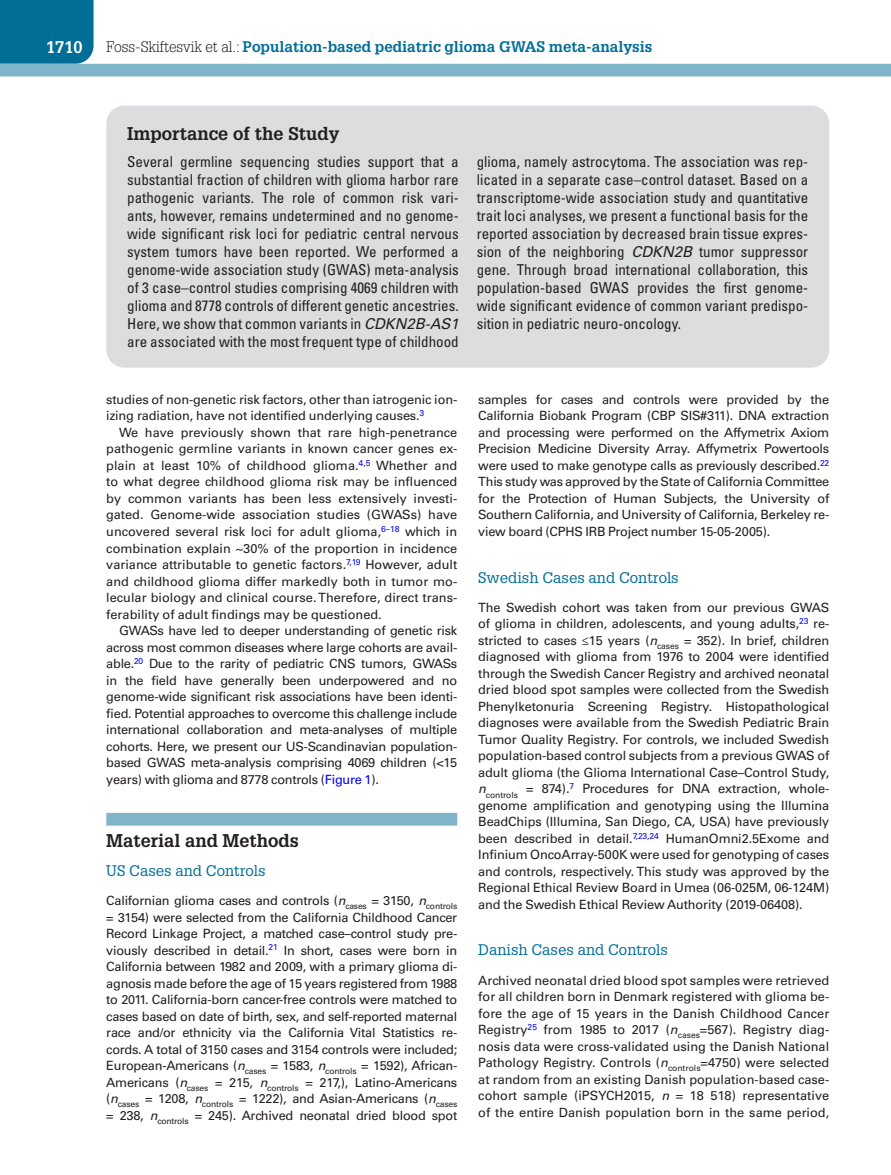
<style>
.page{position:relative;width:891px;height:1175px;background:#fff}
.page>*{position:absolute;margin:0;border:0;box-sizing:border-box;transform-origin:0 0}
.t1{font:700 18px "Glypha LT Std";color:#231f20}
.t2{font:700 16.5px "Glypha LT Std";color:#fff}
.t3{font:condensed 15px/18px "Univers LT Std";color:#231f20;text-align:justify}
.t4{font:700 15px "Glypha LT Std";color:#006e96}
.t5{font:15px "Glypha LT Std";color:#006e96}
.t6{font:12.75px/16.5px "Univers LT Std";letter-spacing:-.01em;color:#231f20;text-align:justify}
.s1{font-weight:300;color:#231f20}
.s2{font-style:italic;font-stretch:normal}
.s3{color:#00f}
.s4{font-style:italic}
</style>
<div class="page">
<div style="left:0;top:0;width:94px;height:64px;background:#006e96"></div>
<div style="left:0;top:64px;width:891px;height:12px;background:#7fb4ca"></div>
<div style="left:106px;top:813px;width:351px;height:12px;background:#7fb4ca"></div>
<div style="left:106px;top:106px;width:723px;height:262px;background:#dcdddf;border-radius:18px"></div>
<p class="t2" style="left:46px;top:37px;width:38px">1710</p>
<p class="t4" style="left:106px;top:37px;width:548px"><span class="s1">Foss-Skiftesvik et al.:</span> Population-based pediatric glioma GWAS meta-analysis</p>
<h1 class="t1" style="left:127px;top:122px;width:214px">Importance of the Study</h1>
<p class="t3" style="left:127px;top:152px;width:333px">Several germline sequencing studies support that a substantial fraction of children with glioma harbor rare pathogenic variants. The role of common risk vari&shy;ants, however, remains undetermined and no genome&shy;wide significant risk loci for pediatric central nervous system tumors have been reported. We performed a genome-wide association study (GWAS) meta-analysis of 3 case–control studies comprising 4069 children with glioma and 8778 controls of different genetic ancestries.<br>Here, we show that common variants in <span class="s2">CDKN2B-AS1 </span>are associated with the most frequent type of childhood</p>
<p class="t3" style="left:477px;top:152px;width:333px">glioma, namely astrocytoma. The association was rep&shy;licated in a separate case–control dataset. Based on a transcriptome-wide association study and quantitative trait loci analyses, we present a functional basis for the reported association by decreased brain tissue expres&shy;sion of the neighboring <span class="s2">CDKN2B</span> tumor suppressor gene. Through broad international collaboration, this population-based GWAS provides the first genome&shy;wide significant evidence of common variant predispo&shy;sition in pediatric neuro-oncology.</p>
<p class="t6" style="left:106px;top:391px;width:353px">studies of non-genetic risk factors, other than iatrogenic ion&shy;izing radiation, have not identified underlying causes.<sup>3</sup></p>
<p class="t6" style="left:106px;top:424px;width:353px;text-indent:13px">We have previously shown that rare high-penetrance pathogenic germline variants in known cancer genes ex&shy;plain at least 10% of childhood glioma.<sup>4</sup><sup>,</sup><sup>5</sup> Whether and to what degree childhood glioma risk may be influenced by common variants has been less extensively investi&shy;gated. Genome-wide association studies (GWASs) have uncovered several risk loci for adult glioma,<sup>6</sup><sup>–</sup><sup>18</sup> which in combination explain ~30% of the proportion in incidence variance attributable to genetic factors.<sup>7</sup><sup>,</sup><sup>19</sup> However, adult and childhood glioma differ markedly both in tumor mo&shy;lecular biology and clinical course. Therefore, direct trans&shy;ferability of adult findings may be questioned.</p>
<p class="t6" style="left:106px;top:622px;width:353px;text-indent:13px">GWASs have led to deeper understanding of genetic risk across most common diseases where large cohorts are avail&shy;able.<sup>20</sup> Due to the rarity of pediatric CNS tumors, GWASs in the field have generally been underpowered and no genome-wide significant risk associations have been identi&shy;fied. Potential approaches to overcome this challenge include international collaboration and meta-analyses of multiple cohorts. Here, we present our US-Scandinavian population&shy;based GWAS meta-analysis comprising 4069 children (&lt;15 years) with glioma and 8778 controls (<span class="s3">Figure 1</span>).</p>
<h1 class="t1" style="left:106px;top:829px;width:194px">Material and Methods</h1>
<p class="t5" style="left:106px;top:861px;width:161px">US Cases and Controls</p>
<p class="t6" style="left:106px;top:892px;width:353px">Californian glioma cases and controls (<span class="s4">n</span><sub>cases</sub> = 3150, <span class="s4">n</span><sub>controls </sub>= 3154) were selected from the California Childhood Cancer Record Linkage Project, a matched case–control study pre&shy;viously described in detail.<sup>21</sup> In short, cases were born in California between 1982 and 2009, with a primary glioma di&shy;agnosis made before the age of 15 years registered from 1988 to 2011. California-born cancer-free controls were matched to cases based on date of birth, sex, and self-reported maternal race and/or ethnicity via the California Vital Statistics re&shy;cords. A total of 3150 cases and 3154 controls were included; European-Americans (<span class="s4">n</span><sub>cases</sub> = 1583, <span class="s4">n</span><sub>controls</sub> = 1592), African-Americans (<span class="s4">n</span><sub>cases</sub> = 215, <span class="s4">n</span><sub>controls</sub> = 217,), Latino-Americans (<span class="s4">n</span><sub>cases</sub> = 1208, <span class="s4">n</span><sub>controls</sub> = 1222), and Asian-Americans (<span class="s4">n</span><sub>cases </sub>= 238, <span class="s4">n</span><sub>controls</sub> = 245). Archived neonatal dried blood spot</p>
<p class="t6" style="left:478px;top:391px;width:353px">samples for cases and controls were provided by the California Biobank Program (CBP SIS#311). DNA extraction and processing were performed on the Affymetrix Axiom Precision Medicine Diversity Array. Affymetrix Powertools were used to make genotype calls as previously described.<sup>22<br></sup>This study was approved by the State of California Committee for the Protection of Human Subjects, the University of Southern California, and University of California, Berkeley re&shy;view board (CPHS IRB Project number 15-05-2005).</p>
<p class="t5" style="left:478px;top:568px;width:202px">Swedish Cases and Controls</p>
<p class="t6" style="left:478px;top:599px;width:353px">The Swedish cohort was taken from our previous GWAS of glioma in children, adolescents, and young adults,<sup>23</sup> re&shy;stricted to cases ≤15 years (<span class="s4">n</span><sub>cases</sub> = 352). In brief, children diagnosed with glioma from 1976 to 2004 were identified through the Swedish Cancer Registry and archived neonatal dried blood spot samples were collected from the Swedish Phenylketonuria Screening Registry. Histopathological diagnoses were available from the Swedish Pediatric Brain Tumor Quality Registry. For controls, we included Swedish population-based control subjects from a previous GWAS of adult glioma (the Glioma International Case–Control Study, <span class="s4">n</span><sub>controls</sub> = 874).<sup>7</sup> Procedures for DNA extraction, whole&shy;genome amplification and genotyping using the Illumina BeadChips (Illumina, San Diego, CA, USA) have previously been described in detail.<sup>7</sup><sup>,</sup><sup>23</sup><sup>,</sup><sup>24</sup> HumanOmni2.5Exome and Infinium OncoArray-500K were used for genotyping of cases and controls, respectively. This study was approved by the Regional Ethical Review Board in Umea (06-025M, 06-124M) and the Swedish Ethical Review Authority (2019-06408).</p>
<p class="t5" style="left:478px;top:941px;width:191px">Danish Cases and Controls</p>
<p class="t6" style="left:478px;top:972px;width:353px">Archived neonatal dried blood spot samples were retrieved for all children born in Denmark registered with glioma be&shy;fore the age of 15 years in the Danish Childhood Cancer Registry<sup>25</sup> from 1985 to 2017 (<span class="s4">n</span><sub>cases</sub>=567). Registry diag&shy;nosis data were cross-validated using the Danish National Pathology Registry. Controls (<span class="s4">n</span><sub>controls</sub>=4750) were selected at random from an existing Danish population-based case&shy;cohort sample (iPSYCH2015, <span class="s4">n</span> = 18 518) representative of the entire Danish population born in the same period,</p>
</div>
